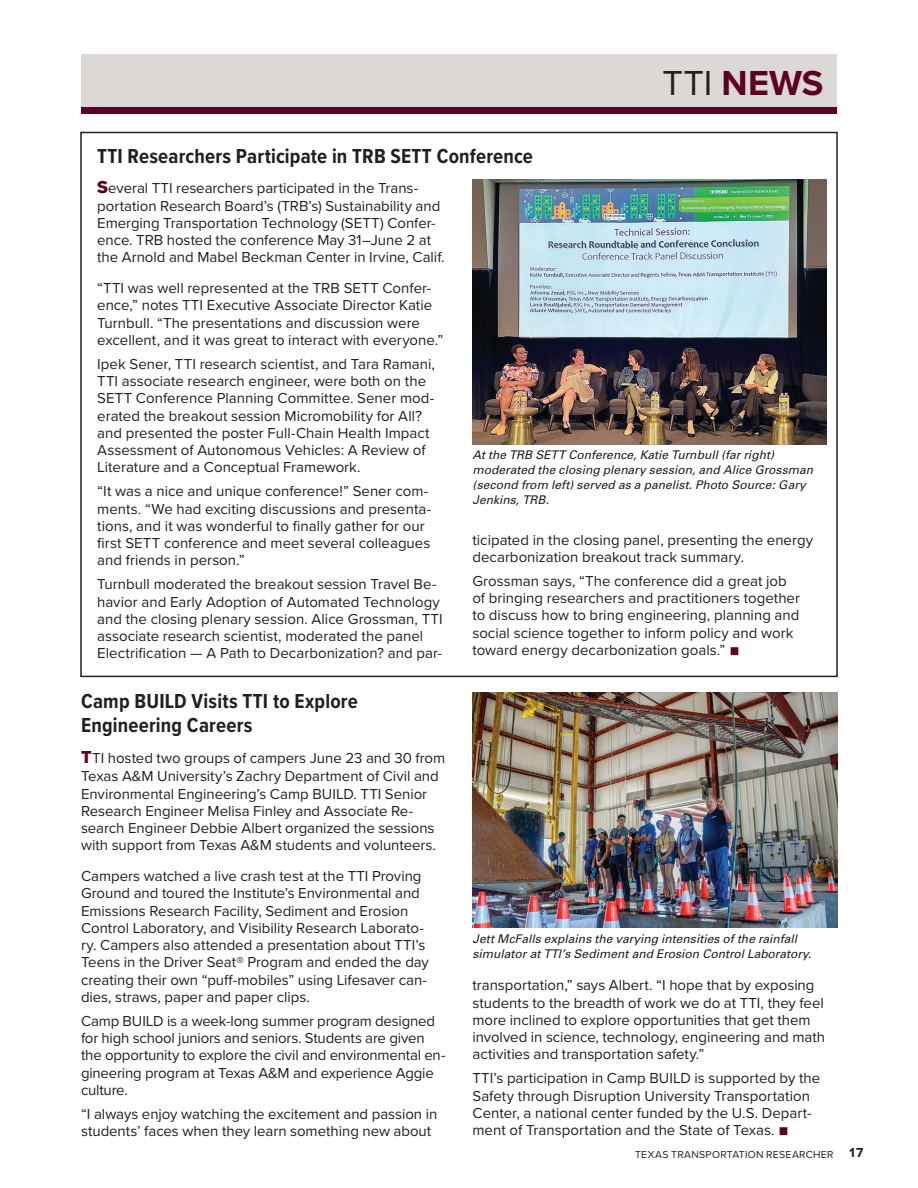
<style>
.page{position:relative;width:918px;height:1188px;background:#fff}
.page>*{position:absolute;margin:0;border:0;box-sizing:border-box;transform-origin:0 0}
.H2-TTI_NEWS_header{font:700 36px "Proxima Nova";color:#5c0024}
.H3_news_head{font:700 21px/24px "Proxima Nova Cond";letter-spacing:.01em;color:#231f20}
.P_news_body{font:15px/17.2px "Proxima Nova";color:#231f20}
.news_first_paragraph{font:15px/17.4px "Proxima Nova";letter-spacing:-.005em;color:#231f20}
.cutline{font:italic 12px/15px "Univers";color:#231f20}
.t1{font:10.5px "Proxima Nova";letter-spacing:.025em;color:#231f20}
.s1{font-weight:400;color:#231f20}
.s2{font-family:"Proxima Nova Extrabld";font-size:18px;color:#5c0024}
.s3{font-family:"Minion Pro";font-weight:700;font-size:27px;color:#5c0024}
.s4{font-weight:700;font-size:13.5px}
</style>
<div class="page">
<div style="left:81px;top:54px;width:756px;height:54px;background:#dcd8d5"></div>
<div style="left:81px;top:107px;width:756px;height:7px;background:#5c0024"></div>
<img style="left:472px;top:179px;width:354px;height:266px">
<img style="left:473px;top:692px;width:365px;height:236px">
<h2 class="H2-TTI_NEWS_header" style="left:663px;top:56px;width:163px"><span class="s1">TTI</span> NEWS</h2>
<h3 class="H3_news_head" style="left:97px;top:144px;width:437px">TTI Researchers Participate in TRB SETT Conference</h3>
<p class="news_first_paragraph" style="left:97px;top:179px;width:349px"><span class="s2">S</span>everal TTI researchers participated in the Trans&shy;portation Research Board’s (TRB’s) Sustainability and Emerging Transportation Technology (SETT) Confer&shy;ence. TRB hosted the conference May 31–June 2 at the Arnold and Mabel Beckman Center in Irvine, Calif.</p>
<p class="P_news_body" style="left:97px;top:279px;width:348px">“TTI was well represented at the TRB SETT Confer&shy;ence,” notes TTI Executive Associate Director Katie Turnbull. “The presentations and discussion were excellent, and it was great to interact with everyone.”</p>
<p class="P_news_body" style="left:97px;top:355px;width:339px">Ipek Sener, TTI research scientist, and Tara Ramani, TTI associate research engineer, were both on the SETT Conference Planning Committee. Sener mod&shy;erated the breakout session Micromobility for All? and presented the poster Full-Chain Health Impact Assessment of Autonomous Vehicles: A Review of Literature and a Conceptual Framework.</p>
<p class="P_news_body" style="left:97px;top:482px;width:336px">“It was a nice and unique conference!” Sener com&shy;ments. “We had exciting discussions and presenta&shy;tions, and it was wonderful to finally gather for our first SETT conference and meet several colleagues and friends in person.”</p>
<p class="P_news_body" style="left:97px;top:575px;width:347px">Turnbull moderated the breakout session Travel Be&shy;havior and Early Adoption of Automated Technology and the closing plenary session. Alice Grossman, TTI associate research scientist, moderated the panel Electrification — A Path to Decarbonization? and par-</p>
<p class="cutline" style="left:472px;top:448px;width:342px">At the TRB SETT Conference, Katie Turnbull (far right) moderated the closing plenary session, and Alice Grossman (second from left) served as a panelist. Photo Source: Gary Jenkins, TRB.</p>
<p class="P_news_body" style="left:472px;top:530px;width:342px">ticipated in the closing panel, presenting the energy decarbonization breakout track summary.</p>
<p class="P_news_body" style="left:472px;top:572px;width:329px">Grossman says, “The conference did a great job of bringing researchers and practitioners together to discuss how to bring engineering, planning and social science together to inform policy and work toward energy decarbonization goals.” <span class="s3">■</span></p>
<h3 class="H3_news_head" style="left:81px;top:689px;width:278px">Camp BUILD Visits TTI to Explore<br>Engineering Careers</h3>
<p class="news_first_paragraph" style="left:81px;top:749px;width:366px"><span class="s2">T</span>TI hosted two groups of campers June 23 and 30 from Texas A&amp;M University’s Zachry Department of Civil and Environmental Engineering’s Camp BUILD. TTI Senior Research Engineer Melisa Finley and Associate Re&shy;search Engineer Debbie Albert organized the sessions with support from Texas A&amp;M students and volunteers.</p>
<p class="P_news_body" style="left:81px;top:867px;width:350px">Campers watched a live crash test at the TTI Proving Ground and toured the Institute’s Environmental and Emissions Research Facility, Sediment and Erosion Control Laboratory, and Visibility Research Laborato&shy;ry. Campers also attended a presentation about TTI’s Teens in the Driver Seat® Program and ended the day creating their own “puff-mobiles” using Lifesaver can&shy;dies, straws, paper and paper clips.</p>
<p class="P_news_body" style="left:81px;top:1012px;width:366px">Camp BUILD is a week-long summer program designed for high school juniors and seniors. Students are given the opportunity to explore the civil and environmental en&shy;gineering program at Texas A&amp;M and experience Aggie culture.</p>
<p class="P_news_body" style="left:81px;top:1105px;width:358px">“I always enjoy watching the excitement and passion in students’ faces when they learn something new about</p>
<p class="cutline" style="left:472px;top:931px;width:341px">Jett McFalls explains the varying intensities of the rainfall simulator at TTI’s Sediment and Erosion Control Laboratory.</p>
<p class="P_news_body" style="left:472px;top:976px;width:354px">transportation,” says Albert. “I hope that by exposing students to the breadth of work we do at TTI, they feel more inclined to explore opportunities that get them involved in science, technology, engineering and math activities and transportation safety.”</p>
<p class="P_news_body" style="left:472px;top:1069px;width:349px">TTI’s participation in Camp BUILD is supported by the Safety through Disruption University Transportation Center, a national center funded by the U.S. Depart&shy;ment of Transportation and the State of Texas. <span class="s3">■</span></p>
<p class="t1" style="left:635px;top:1147px;width:230px">TEXAS TRANSPORTATION RESEARCHER <span class="s4">17</span></p>
</div>
